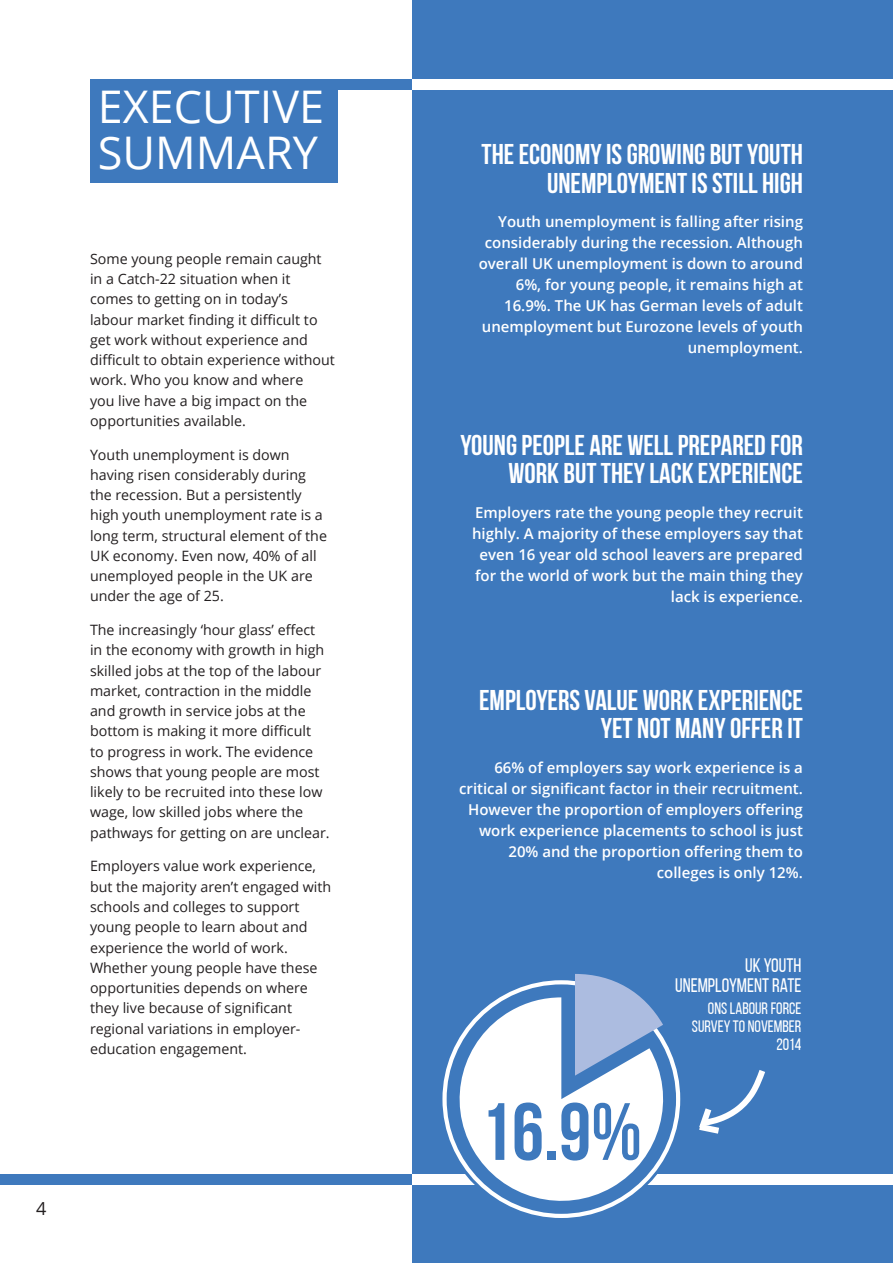
<style>
.page{position:relative;width:893px;height:1263px;background:#fff}
.page>*{position:absolute;margin:0;border:0;box-sizing:border-box;transform-origin:0 0}
.t1{font:700 167.55px "Bebas Neue";color:#fff}
.t2{font:700 81px "Bebas Neue";color:#3e79bd}
.t3{font:45px/46.5px "Open Sans";color:#fff}
.t4{font:700 28.5px/28.5px "Bebas Neue";color:#fff;text-align:right}
.t5{font:19.5px/19.5px "Bebas Neue";color:#fff;text-align:right}
.t6{font:18px "Open Sans";color:#231f20}
.t7{font:16.5px/18px "Bebas Neue";color:#fff;text-align:right}
.t8{font:600 15px/21px "Open Sans";color:#fff;text-align:right}
.t9{font:14.25px/20.2px "Open Sans";color:#231f20}
</style>
<div class="page">
<div style="left:412px;top:0;width:481px;height:1263px;background:#3e79bd"></div>
<div style="left:0;top:1174px;width:893px;height:10px;background:#3e79bd"></div>
<div style="left:412px;top:1174px;width:481px;height:10px;background:#fff"></div>
<div style="left:90px;top:79px;width:247px;height:103px;background:#3e79bd"></div>
<div style="left:90px;top:79px;width:803px;height:10px;background:#3e79bd"></div>
<div style="left:412px;top:79px;width:481px;height:10px;background:#fff"></div>
<svg style="left:439px;top:976px;width:244px;height:244px"></svg>
<svg style="left:445px;top:997px;width:232px;height:218px;fill:#fff"></svg>
<svg style="left:575px;top:974px;width:88px;height:101px"></svg>
<svg style="left:699px;top:1070px;width:66px;height:64px"></svg>
<p class="t3" style="left:98px;top:82px;width:228px">EXECUTIVE<br>SUMMARY</p>
<p class="t9" style="left:90px;top:248px;width:246px">Some young people remain caught in a Catch-22 situation when it comes to getting on in today’s labour market finding it difficult to get work without experience and difficult to obtain experience without work. Who you know and where<br>you live have a big impact on the opportunities available.</p>
<p class="t9" style="left:90px;top:444px;width:239px">Youth unemployment is down having risen considerably during the recession. But a persistently high youth unemployment rate is a long term, structural element of the<br>UK economy. Even now, 40% of all unemployed people in the UK are under the age of 25.</p>
<p class="t9" style="left:90px;top:619px;width:241px">The increasingly ‘hour glass’ effect in the economy with growth in high skilled jobs at the top of the labour market, contraction in the middle and growth in service jobs at the bottom is making it more difficult<br>to progress in work. The evidence shows that young people are most likely to be recruited into these low wage, low skilled jobs where the pathways for getting on are unclear.</p>
<p class="t9" style="left:90px;top:856px;width:243px">Employers value work experience, but the majority aren’t engaged with schools and colleges to support young people to learn about and experience the world of work.<br>Whether young people have these opportunities depends on where they live because of significant regional variations in employer&shy;education engagement.</p>
<p class="t1" style="left:0;top:732px;width:173px">5%</p>
<p class="t6" style="left:36px;top:1196px;width:12px">4</p>
<p class="t4" style="left:482px;top:140px;width:323px">THE ECONOMY IS GROWING BUT YOUTH<br>UNEMPLOYMENT IS STILL HIGH</p>
<p class="t8" style="left:479px;top:211px;width:326px">Youth unemployment is falling after rising considerably during the recession. Although overall UK unemployment is down to around 6%, for young people, it remains high at 16.9%. The UK has German levels of adult unemployment but Eurozone levels of youth unemployment.</p>
<p class="t4" style="left:460px;top:430px;width:344px">YOUNG PEOPLE ARE WELL PREPARED FOR<br>WORK BUT THEY LACK EXPERIENCE</p>
<p class="t8" style="left:472px;top:501px;width:332px">Employers rate the young people they recruit highly. A majority of these employers say that even 16 year old school leavers are prepared for the world of work but the main thing they lack is experience.</p>
<p class="t4" style="left:479px;top:685px;width:325px">EMPLOYERS VALUE WORK EXPERIENCE<br>YET NOT MANY OFFER IT</p>
<p class="t8" style="left:459px;top:756px;width:345px">66% of employers say work experience is a critical or significant factor in their recruitment.<br>However the proportion of employers offering work experience placements to school is just 20% and the proportion offering them to</p>
<p class="t8" style="left:657px;top:861px;width:148px">colleges is only 12%.</p>
<p class="t2" style="left:480px;top:1087px;width:164px">16.9%</p>
<p class="t5" style="left:675px;top:955px;width:128px">UK YOUTH<br>UNEMPLOYMENT RATE</p>
<p class="t7" style="left:692px;top:999px;width:111px">ONS LABOUR FORCE<br>SURVEY TO NOVEMBER<br>2014</p>
</div>
